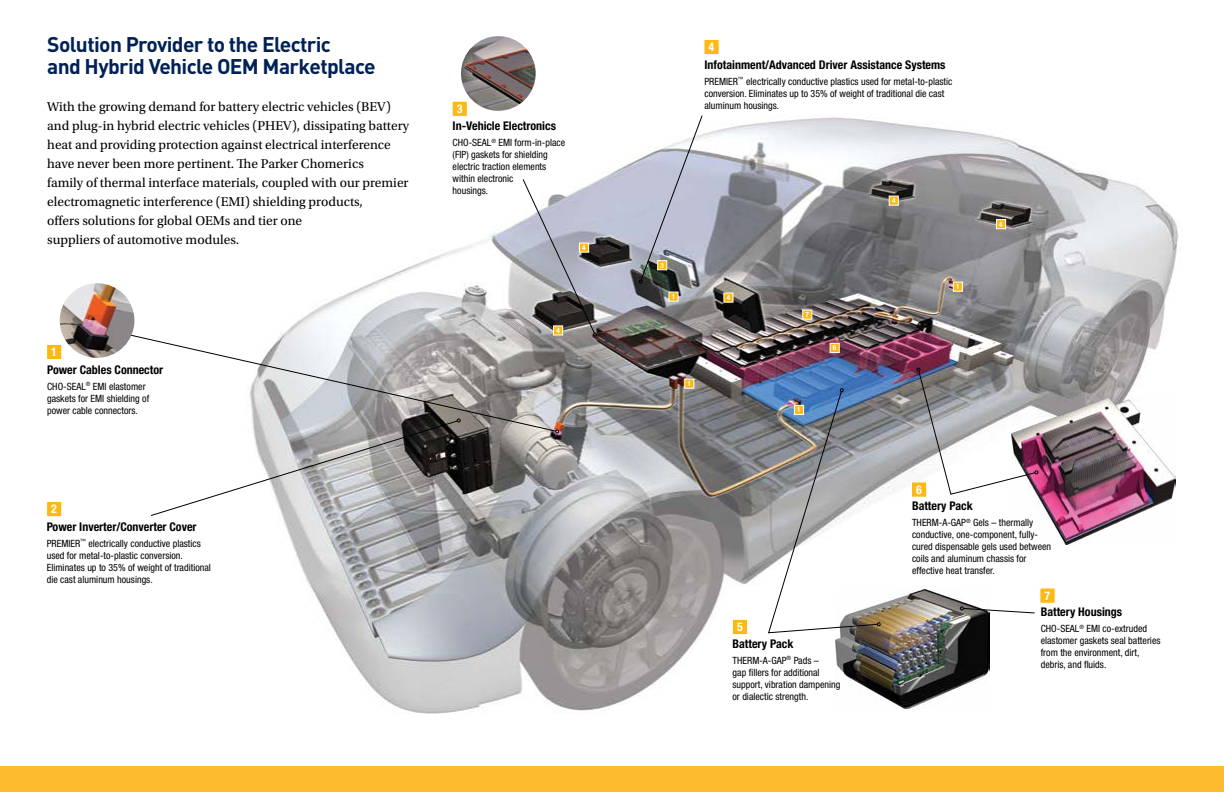
<style>
.page{position:relative;width:1224px;height:792px;background:#fff}
.page>*{position:absolute;margin:0;border:0;box-sizing:border-box;transform-origin:0 0}
.t1{font:700 21px/22px "DINOT";letter-spacing:-.03em;color:#002157}
.t2{font:13.5px/19px "Utopia Std";color:#000}
.t3{font:700 condensed 12px "Helvetica Neue LT Std";color:#000}
.t4{font:700 condensed 12px "Helvetica Neue LT Std";color:#fff}
.t5{font:condensed 10px/12px "Helvetica Neue LT Std";color:#000}
.t6{font:700 condensed 7.2px "Helvetica Neue LT Std";color:#fff}
</style>
<div class="page">
<img style="left:282px;top:91px;width:899px;height:623px">
<img style="left:835px;top:590px;width:155px;height:119px">
<div style="left:0;top:767px;width:621px;height:25px;background:#fdbb30"></div>
<div style="left:603px;top:767px;width:621px;height:25px;background:#fdbb30"></div>
<svg style="left:103px;top:327px;width:454px;height:105px"></svg>
<svg style="left:555px;top:430px;width:4px;height:3px"></svg>
<svg style="left:768px;top:388px;width:113px;height:246px"></svg>
<svg style="left:150px;top:419px;width:311px;height:97px"></svg>
<svg style="left:522px;top:178px;width:75px;height:158px;background:#a7a7af"></svg>
<svg style="left:639px;top:115px;width:64px;height:168px"></svg>
<div style="left:46px;top:501px;width:16px;height:16px;background:#fdb913;border:1px solid #fff"></div>
<div style="left:46px;top:344px;width:16px;height:16px;background:#fdb913;border:1px solid #fff"></div>
<div style="left:889px;top:196px;width:10px;height:10px;background:#fdb913;border:1px solid #fff"></div>
<div style="left:996px;top:219px;width:10px;height:10px;background:#fdb913;border:1px solid #fff"></div>
<div style="left:579px;top:243px;width:10px;height:10px;background:#fdb913;border:1px solid #fff"></div>
<div style="left:553px;top:326px;width:10px;height:9px;background:#fdb913;border:1px solid #fff"></div>
<div style="left:724px;top:293px;width:9px;height:9px;background:#fdb913"></div>
<div style="left:452px;top:101px;width:16px;height:16px;background:#fdb913;border:1px solid #fff"></div>
<div style="left:794px;top:405px;width:10px;height:10px;background:#fdb913;border:1px solid #fff"></div>
<div style="left:953px;top:282px;width:10px;height:10px;background:#fdb913;border:1px solid #fff"></div>
<div style="left:684px;top:379px;width:10px;height:10px;background:#fdb913;border:1px solid #fff"></div>
<div style="left:703px;top:39px;width:17px;height:16px;background:#fdb913;border:1px solid #fff"></div>
<div style="left:732px;top:619px;width:16px;height:16px;background:#fdb913;border:1px solid #fff"></div>
<div style="left:911px;top:481px;width:16px;height:17px;background:#fdb913;border:1px solid #fff"></div>
<div style="left:1039px;top:588px;width:17px;height:16px;background:#fdb913;border:1px solid #fff"></div>
<div style="left:669px;top:292px;width:9px;height:9px;background:#fdb913"></div>
<div style="left:657px;top:260px;width:10px;height:10px;background:#fdb913;border:1px solid #fff"></div>
<svg style="left:960px;top:607px;width:75px;height:7px"></svg>
<div style="left:802px;top:310px;width:10px;height:10px;background:#fdb913;border:1px solid #fff"></div>
<div style="left:830px;top:343px;width:10px;height:10px;background:#fdb913;border:1px solid #fff"></div>
<img style="left:1011px;top:397px;width:165px;height:147px">
<svg style="left:917px;top:368px;width:121px;height:127px"></svg>
<img style="left:60px;top:283px;width:74px;height:75px;border-radius:37px">
<img style="left:461px;top:36px;width:75px;height:75px;border-radius:37px">
<h1 class="t1" style="left:47px;top:33px;width:330px">Solution Provider to the Electric<br>and Hybrid Vehicle OEM Marketplace</h1>
<p class="t2" style="left:47px;top:97px;width:364px">With the growing demand for battery electric vehicles (BEV) and plug-in hybrid electric vehicles (PHEV), dissipating battery heat and providing protection against electrical interference have never been more pertinent. The Parker Chomerics<br>family of thermal interface materials, coupled with our premier electromagnetic interference (EMI) shielding products,<br>offers solutions for global OEMs and tier one<br>suppliers of automotive modules.</p>
<p class="t4" style="left:51px;top:344px;width:7px">1</p>
<p class="t3" style="left:47px;top:362px;width:118px">Power Cables Connector</p>
<p class="t5" style="left:47px;top:380px;width:104px">CHO-SEAL<sup>®</sup> EMI elastomer gaskets for EMI shielding of power cable connectors.</p>
<p class="t4" style="left:51px;top:502px;width:7px">2</p>
<p class="t3" style="left:47px;top:519px;width:151px">Power Inverter/Converter Cover</p>
<p class="t5" style="left:47px;top:537px;width:166px">PREMIER<sup>™</sup> electrically conductive plastics used for metal-to-plastic conversion.<br>Eliminates up to 35% of weight of traditional die cast aluminum housings.</p>
<p class="t4" style="left:457px;top:101px;width:7px">3</p>
<p class="t3" style="left:453px;top:119px;width:105px">In-Vehicle Electronics</p>
<p class="t5" style="left:453px;top:137px;width:114px">CHO-SEAL<sup>®</sup> EMI form-in-place (FIP) gaskets for shielding electric traction elements within electronic<br>housings.</p>
<p class="t6" style="left:582px;top:243px;width:5px">4</p>
<p class="t6" style="left:556px;top:326px;width:5px">4</p>
<p class="t4" style="left:709px;top:39px;width:7px">4</p>
<p class="t3" style="left:704px;top:57px;width:243px">Infotainment/Advanced Driver Assistance Systems</p>
<p class="t5" style="left:704px;top:75px;width:250px">PREMIER<sup>™</sup> electrically conductive plastics used for metal-to-plastic conversion. Eliminates up to 35% of weight of traditional die cast aluminum housings.</p>
<p class="t6" style="left:660px;top:261px;width:5px">3</p>
<p class="t6" style="left:672px;top:292px;width:5px">1</p>
<p class="t6" style="left:688px;top:379px;width:5px">1</p>
<p class="t6" style="left:727px;top:293px;width:5px">4</p>
<p class="t6" style="left:806px;top:310px;width:5px">7</p>
<p class="t6" style="left:797px;top:405px;width:5px">1</p>
<p class="t6" style="left:833px;top:343px;width:5px">6</p>
<p class="t4" style="left:737px;top:620px;width:7px">5</p>
<p class="t3" style="left:733px;top:636px;width:62px">Battery Pack</p>
<p class="t5" style="left:733px;top:654px;width:110px">THERM-A-GAP<sup>®</sup> Pads –<br>gap fillers for additional support, vibration dampening or dialectic strength.</p>
<p class="t6" style="left:892px;top:196px;width:5px">4</p>
<p class="t6" style="left:956px;top:282px;width:5px">1</p>
<p class="t6" style="left:999px;top:220px;width:5px">4</p>
<p class="t4" style="left:916px;top:482px;width:7px">6</p>
<p class="t3" style="left:912px;top:498px;width:62px">Battery Pack</p>
<p class="t5" style="left:912px;top:516px;width:141px">THERM-A-GAP<sup>®</sup> Gels – thermally conductive, one-component, fully&shy;cured dispensable gels used between coils and aluminum chassis for effective heat transfer.</p>
<p class="t4" style="left:1045px;top:588px;width:7px">7</p>
<p class="t3" style="left:1041px;top:605px;width:83px">Battery Housings</p>
<p class="t5" style="left:1041px;top:623px;width:121px">CHO-SEAL<sup>®</sup> EMI co-extruded elastomer gaskets seal batteries from the environment, dirt, debris, and fluids.</p>
</div>
